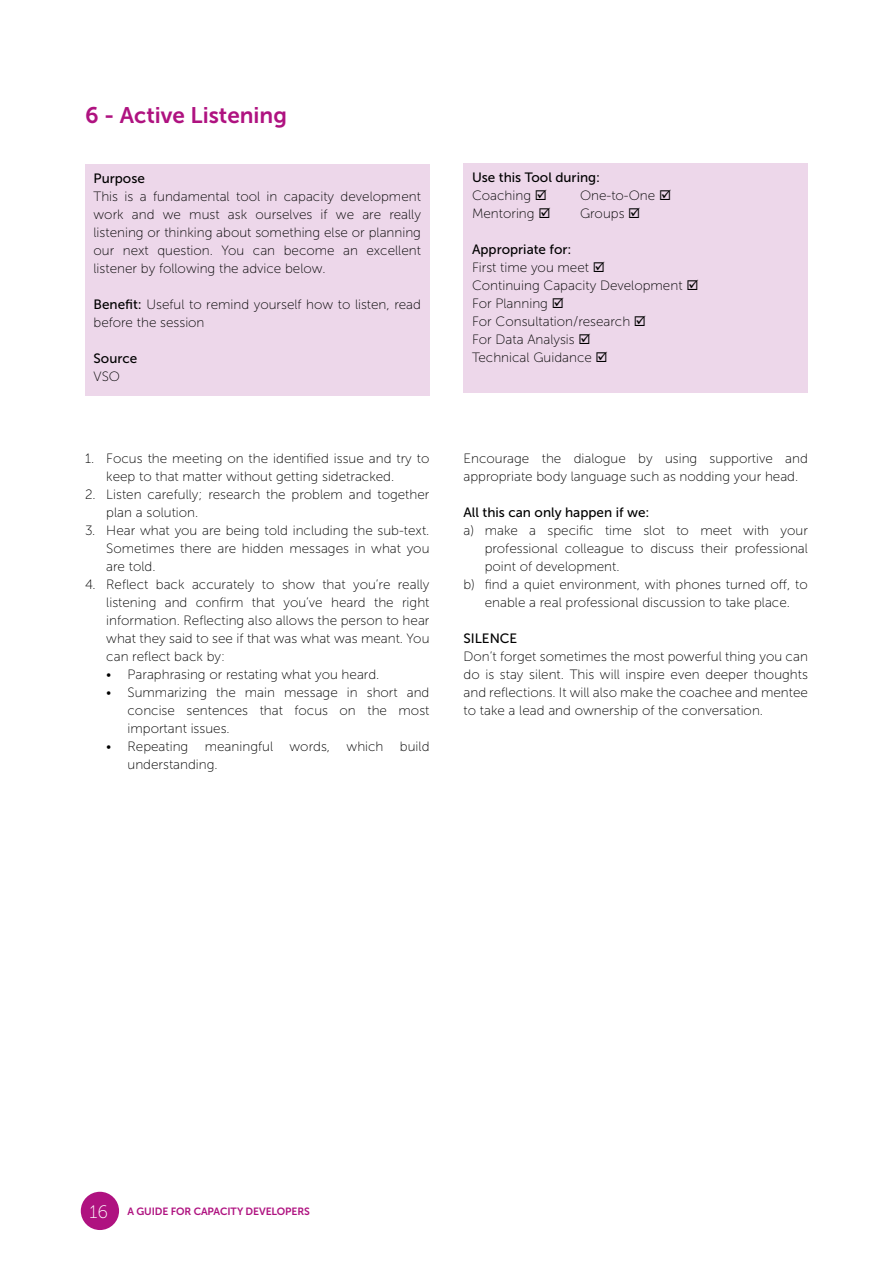
<style>
.page{position:relative;width:893px;height:1263px;background:#fff}
.page>*{position:absolute;margin:0;border:0;box-sizing:border-box;transform-origin:0 0}
.t1{font:22.5px "Museo Sans 700";color:#af1280}
.t2{font:13.5px/18px "Museo Sans 100";color:#000}
.t3{font:13.5px "Museo Sans 500";color:#000}
.t4{font:10.5px "Museo Sans 700";letter-spacing:-.01em;color:#af1280}
.s1{font-family:"Museo Sans 500"}
.s2{font-family:"Museo Sans 100";font-size:18px;color:#fff}
</style>
<div class="page">
<div style="left:463px;top:164px;width:345px;height:229px;background:#edd7ea"></div>
<div style="left:85px;top:165px;width:344px;height:231px;background:#edd7ea"></div>
<div style="left:81px;top:1192px;width:38px;height:38px;background:#af1280;border-radius:50%"></div>
<h1 class="t1" style="left:85px;top:103px;width:203px">6 - Active Listening</h1>
<p class="t3" style="left:94px;top:171px;width:53px">Purpose</p>
<p class="t2" style="left:94px;top:188px;width:329px;text-align:justify">This is a fundamental tool in capacity development work and we must ask ourselves if we are really listening or thinking about something else or planning our next question. You can become an excellent listener by following the advice below.</p>
<p class="t2" style="left:94px;top:296px;width:329px"><span class="s1">Benefit:</span> Useful to remind yourself how to listen, read before the session</p>
<p class="t3" style="left:94px;top:351px;width:45px">Source</p>
<p class="t2" style="left:94px;top:368px;width:28px">VSO</p>
<p class="t2" style="left:106px;top:449px;width:325px;text-indent:-21px">1. Focus the meeting on the identified issue and try to keep to that matter without getting sidetracked.</p>
<p class="t2" style="left:106px;top:485px;width:325px;text-indent:-21px">2. Listen carefully; research the problem and together plan a solution.</p>
<p class="t2" style="left:106px;top:521px;width:325px;text-align:justify;text-indent:-21px">3. Hear what you are being told including the sub-text.<br>Sometimes there are hidden messages in what you are told.</p>
<p class="t2" style="left:106px;top:575px;width:325px;text-align:justify;text-indent:-21px">4. Reflect back accurately to show that you’re really listening and confirm that you’ve heard the right information. Reflecting also allows the person to hear what they said to see if that was what was meant. You can reflect back by:</p>
<p class="t2" style="left:106px;top:665px;width:275px">• Paraphrasing or restating what you heard.</p>
<p class="t2" style="left:128px;top:683px;width:303px;text-align:justify;text-indent:-21px">• Summarizing the main message in short and concise sentences that focus on the most important issues.</p>
<p class="t2" style="left:128px;top:737px;width:303px;text-indent:-21px">• Repeating meaningful words, which build understanding.</p>
<p class="t3" style="left:472px;top:170px;width:130px">Use this Tool during:</p>
<p class="t2" style="left:472px;top:187px;width:76px">Coaching ☑</p>
<p class="t2" style="left:580px;top:187px;width:93px">One-to-One ☑</p>
<p class="t2" style="left:472px;top:205px;width:80px">Mentoring ☑</p>
<p class="t2" style="left:580px;top:205px;width:62px">Groups ☑</p>
<p class="t3" style="left:472px;top:242px;width:101px">Appropriate for:</p>
<p class="t2" style="left:472px;top:259px;width:228px">First time you meet ☑<br>Continuing Capacity Development ☑<br>For Planning ☑<br>For Consultation/research ☑<br>For Data Analysis ☑<br>Technical Guidance ☑</p>
<p class="t2" style="left:463px;top:449px;width:346px">Encourage the dialogue by using supportive and appropriate body language such as nodding your head.</p>
<p class="t3" style="left:463px;top:505px;width:187px">All this can only happen if we:</p>
<p class="t2" style="left:463px;top:521px;width:346px">a) make a specific time slot to meet with your</p>
<p class="t2" style="left:485px;top:539px;width:325px">professional colleague to discuss their professional</p>
<p class="t2" style="left:485px;top:557px;width:136px">point of development.</p>
<p class="t2" style="left:463px;top:575px;width:346px">b) find a quiet environment, with phones turned off, to</p>
<p class="t2" style="left:485px;top:593px;width:307px">enable a real professional discussion to take place.</p>
<p class="t3" style="left:463px;top:631px;width:55px">SILENCE</p>
<p class="t2" style="left:463px;top:647px;width:346px;text-align:justify">Don’t forget sometimes the most powerful thing you can do is stay silent. This will inspire even deeper thoughts and reflections. It will also make the coachee and mentee to take a lead and ownership of the conversation.</p>
<p class="t4" style="left:89px;top:1205px;width:222px"><span class="s2">16</span> A GUIDE FOR CAPACITY DEVELOPERS</p>
</div>
